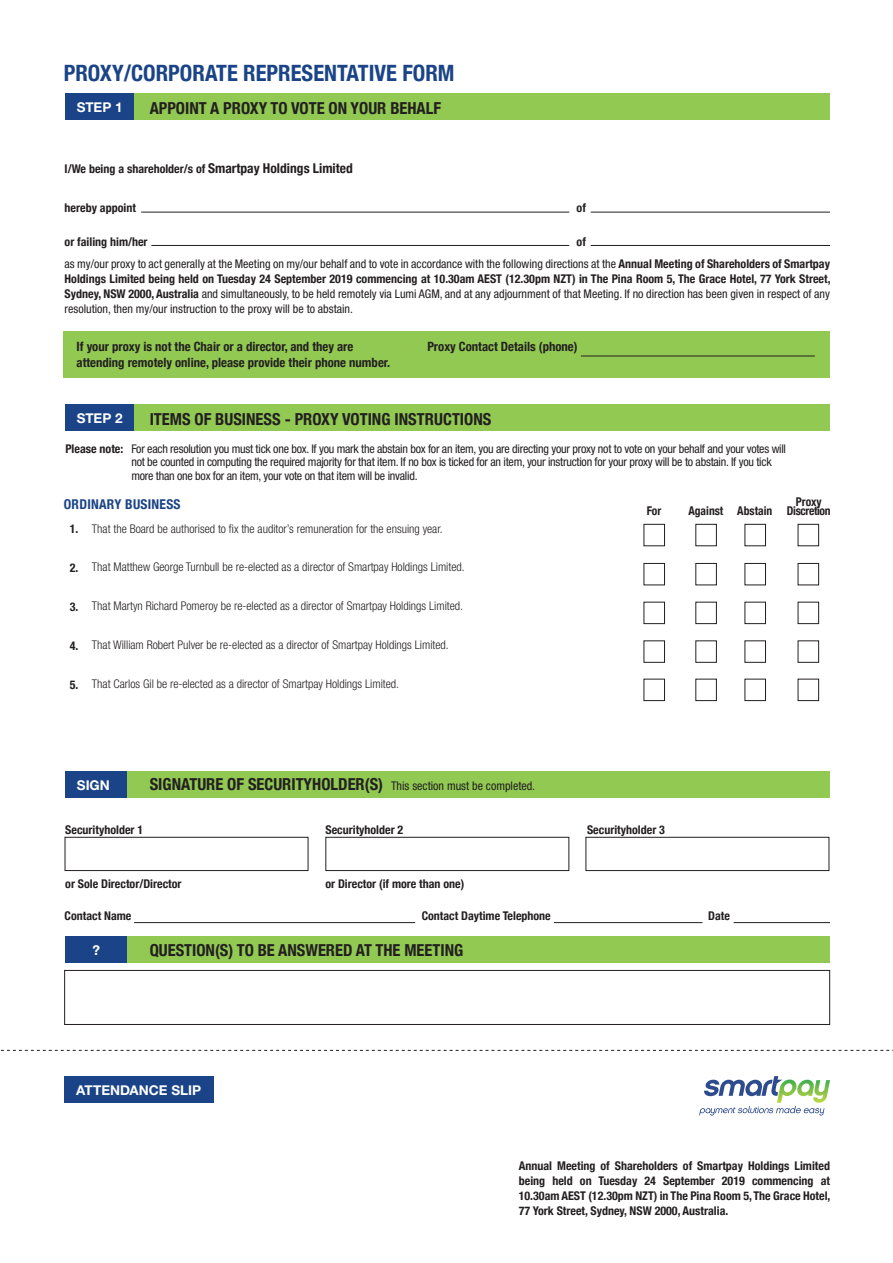
<style>
.page{position:relative;width:893px;height:1263px;background:#fff}
.page>*{position:absolute;margin:0;border:0;box-sizing:border-box;transform-origin:0 0}
.t1{font:700 condensed 22.5px "Helvetica Neue";color:#1a4487}
.t2{font:700 condensed 16.5px "Helvetica Neue";color:#231f20}
.t3{font:700 13.5px "Helvetica Neue CE";color:#fff}
.t4{font:700 condensed 13.5px "Helvetica Neue";letter-spacing:.02em;color:#1a4487}
.t5{font:700 condensed 12.75px "Helvetica Neue";color:#231f20}
.t6{font:700 condensed 12.15px "Helvetica Neue";color:#231f20;scale:.96 1}
.t7{font:700 condensed 12.15px "Helvetica Neue";letter-spacing:-.03em;color:#231f20;scale:.96 1}
.t8{font:condensed 12px/15px "Helvetica Neue";letter-spacing:-.02em;color:#231f20;text-align:justify}
.t9{font:700 condensed 12px/15px "Helvetica Neue";color:#231f20;text-align:justify}
.t10{font:300 condensed 12px "Helvetica Neue LT Com";color:#231f20}
.t11{font:700 condensed 12px "Helvetica Neue";color:#231f20}
.s1{font-size:13.5px}
.s2{font-weight:700}
.s3{font-weight:400;font-size:12px}
</style>
<div class="page">
<div style="left:127px;top:94px;width:703px;height:26px;background:#91c953"></div>
<div style="left:65px;top:94px;width:69px;height:26px;background:#1a4487"></div>
<hr style="left:141px;top:212px;width:428px;height:1px;background:#231f20">
<hr style="left:151px;top:245px;width:418px;height:1px;background:#231f20">
<hr style="left:591px;top:212px;width:239px;height:1px;background:#231f20">
<hr style="left:591px;top:245px;width:239px;height:1px;background:#231f20">
<div style="left:64px;top:1076px;width:150px;height:26px;background:#1a4487"></div>
<svg style="left:0;top:1050px;width:893px;height:1px"></svg>
<div style="left:127px;top:405px;width:703px;height:26px;background:#91c953"></div>
<div style="left:65px;top:405px;width:69px;height:26px;background:#1a4487"></div>
<div style="left:798px;top:524px;width:21px;height:22px;border:1px solid #231f20"></div>
<div style="left:643px;top:524px;width:22px;height:22px;border:1px solid #231f20"></div>
<div style="left:695px;top:524px;width:22px;height:22px;border:1px solid #231f20"></div>
<div style="left:744px;top:524px;width:22px;height:22px;border:1px solid #231f20"></div>
<div style="left:798px;top:563px;width:21px;height:22px;border:1px solid #231f20"></div>
<div style="left:643px;top:563px;width:22px;height:22px;border:1px solid #231f20"></div>
<div style="left:695px;top:563px;width:22px;height:22px;border:1px solid #231f20"></div>
<div style="left:744px;top:563px;width:22px;height:22px;border:1px solid #231f20"></div>
<div style="left:798px;top:602px;width:21px;height:22px;border:1px solid #231f20"></div>
<div style="left:643px;top:602px;width:22px;height:22px;border:1px solid #231f20"></div>
<div style="left:695px;top:602px;width:22px;height:22px;border:1px solid #231f20"></div>
<div style="left:744px;top:602px;width:22px;height:22px;border:1px solid #231f20"></div>
<div style="left:798px;top:640px;width:21px;height:23px;border:1px solid #231f20"></div>
<div style="left:643px;top:640px;width:22px;height:23px;border:1px solid #231f20"></div>
<div style="left:695px;top:640px;width:22px;height:23px;border:1px solid #231f20"></div>
<div style="left:744px;top:640px;width:22px;height:23px;border:1px solid #231f20"></div>
<div style="left:798px;top:679px;width:21px;height:22px;border:1px solid #231f20"></div>
<div style="left:643px;top:679px;width:22px;height:22px;border:1px solid #231f20"></div>
<div style="left:695px;top:679px;width:22px;height:22px;border:1px solid #231f20"></div>
<div style="left:744px;top:679px;width:22px;height:22px;border:1px solid #231f20"></div>
<div style="left:65px;top:771px;width:69px;height:26px;background:#1a4487"></div>
<div style="left:127px;top:771px;width:703px;height:26px;background:#91c953"></div>
<div style="left:64px;top:332px;width:766px;height:46px;background:#91c953"></div>
<div style="left:65px;top:936px;width:69px;height:27px;background:#1a4487"></div>
<div style="left:127px;top:936px;width:703px;height:27px;background:#91c953"></div>
<hr style="left:134px;top:922px;width:281px;height:1px;background:#231f20">
<hr style="left:554px;top:922px;width:148px;height:1px;background:#231f20">
<hr style="left:734px;top:922px;width:96px;height:1px;background:#231f20">
<div style="left:65px;top:837px;width:243px;height:34px;border:1px solid #231f20"></div>
<div style="left:64px;top:970px;width:766px;height:55px;border:1px solid #231f20"></div>
<div style="left:325px;top:837px;width:244px;height:34px;border:1px solid #231f20"></div>
<div style="left:585px;top:837px;width:244px;height:34px;border:1px solid #231f20"></div>
<hr style="left:581px;top:356px;width:234px;height:1px;background:#231f20">
<svg style="left:699px;top:1076px;width:131px;height:39px"></svg>
<p class="t1" style="left:64px;top:54px;width:392px">PROXY/CORPORATE REPRESENTATIVE FORM</p>
<p class="t3" style="left:77px;top:98px;width:47px">STEP 1</p>
<p class="t2" style="left:150px;top:94px;width:293px">APPOINT A PROXY TO VOTE ON YOUR BEHALF</p>
<p class="t9" style="left:65px;top:161px;width:290px">I/We being a shareholder/s of <span class="s1">Smartpay Holdings Limited</span></p>
<p class="t9" style="left:65px;top:200px;width:73px">hereby appoint</p>
<p class="t9" style="left:577px;top:200px;width:11px">of</p>
<p class="t9" style="left:65px;top:233px;width:84px">or failing him/her</p>
<p class="t9" style="left:577px;top:233px;width:11px">of</p>
<p class="t8" style="left:65px;top:256px;width:767px">as my/our proxy to act generally at the Meeting on my/our behalf and to vote in accordance with the following directions at the <span class="s2">Annual Meeting of Shareholders of Smartpay Holdings Limited being held on Tuesday 24 September 2019 commencing at 10.30am AEST (12.30pm NZT) in The Pina Room 5, The Grace Hotel, 77 York Street, Sydney, NSW 2000, Australia</span> and simultaneously, to be held remotely via Lumi AGM, and at any adjournment of that Meeting. If no direction has been given in respect of any resolution, then my/our instruction to the proxy will be to abstain.</p>
<p class="t5" style="left:427px;top:336px;width:152px">Proxy Contact Details (phone)</p>
<p class="t5" style="left:77px;top:336px;width:278px">If your proxy is not the Chair or a director, and they are</p>
<p class="t5" style="left:77px;top:352px;width:315px">attending remotely online, please provide their phone number.</p>
<p class="t3" style="left:77px;top:409px;width:47px">STEP 2</p>
<p class="t2" style="left:150px;top:405px;width:343px">ITEMS OF BUSINESS - PROXY VOTING INSTRUCTIONS</p>
<p class="t8" style="left:65px;top:441px;width:722px"><span class="s2">Please note:</span> For each resolution you must tick one box. If you mark the abstain box for an item, you are directing your proxy not to vote on your behalf and your votes will</p>
<p class="t8" style="left:131px;top:454px;width:642px">not be counted in computing the required majority for that item. If no box is ticked for an item, your instruction for your proxy will be to abstain. If you tick</p>
<p class="t8" style="left:131px;top:468px;width:288px">more than one box for an item, your vote on that item will be invalid.</p>
<p class="t4" style="left:64px;top:493px;width:118px">ORDINARY BUSINESS</p>
<p class="t11" style="left:70px;top:522px;width:10px">1.</p>
<p class="t10" style="left:92px;top:521px;width:352px">That the Board be authorised to fix the auditor’s remuneration for the ensuing year.</p>
<p class="t11" style="left:70px;top:561px;width:10px">2.</p>
<p class="t10" style="left:92px;top:560px;width:374px">That Matthew George Turnbull be re-elected as a director of Smartpay Holdings Limited.</p>
<p class="t11" style="left:70px;top:600px;width:10px">3.</p>
<p class="t10" style="left:92px;top:599px;width:373px">That Martyn Richard Pomeroy be re-elected as a director of Smartpay Holdings Limited.</p>
<p class="t11" style="left:70px;top:639px;width:10px">4.</p>
<p class="t10" style="left:92px;top:638px;width:358px">That William Robert Pulver be re-elected as a director of Smartpay Holdings Limited.</p>
<p class="t11" style="left:70px;top:677px;width:10px">5.</p>
<p class="t10" style="left:92px;top:677px;width:309px">That Carlos Gil be re-elected as a director of Smartpay Holdings Limited.</p>
<p class="t3" style="left:77px;top:776px;width:34px">SIGN</p>
<p class="t2" style="left:150px;top:771px;width:387px">SIGNATURE OF SECURITYHOLDER(S) <span class="s3">This section must be completed.</span></p>
<p class="t6" style="left:796px;top:492px;width:29px">Proxy</p>
<p class="t6" style="left:647px;top:501px;width:17px">For</p>
<p class="t6" style="left:688px;top:501px;width:38px">Against</p>
<p class="t6" style="left:737px;top:501px;width:38px">Abstain</p>
<p class="t7" style="left:787px;top:501px;width:47px">Discretion</p>
<p class="t9" style="left:65px;top:821px;width:79px">Securityholder 1</p>
<p class="t9" style="left:325px;top:821px;width:79px">Securityholder 2</p>
<p class="t9" style="left:587px;top:821px;width:79px">Securityholder 3</p>
<p class="t9" style="left:65px;top:875px;width:118px">or Sole Director/Director</p>
<p class="t9" style="left:325px;top:875px;width:140px">or Director (if more than one)</p>
<p class="t9" style="left:65px;top:907px;width:68px">Contact Name</p>
<p class="t9" style="left:422px;top:907px;width:131px">Contact Daytime Telephone</p>
<p class="t9" style="left:708px;top:907px;width:23px">Date</p>
<p class="t3" style="left:92px;top:942px;width:9px">?</p>
<p class="t2" style="left:150px;top:936px;width:315px">QUESTION(S) TO BE ANSWERED AT THE MEETING</p>
<p class="t3" style="left:76px;top:1081px;width:126px">ATTENDANCE SLIP</p>
<p class="t9" style="left:519px;top:1157px;width:313px">Annual Meeting of Shareholders of Smartpay Holdings Limited being held on Tuesday 24 September 2019 commencing at 10.30am AEST (12.30pm NZT) in The Pina Room 5, The Grace Hotel, 77 York Street, Sydney, NSW 2000, Australia.</p>
</div>
